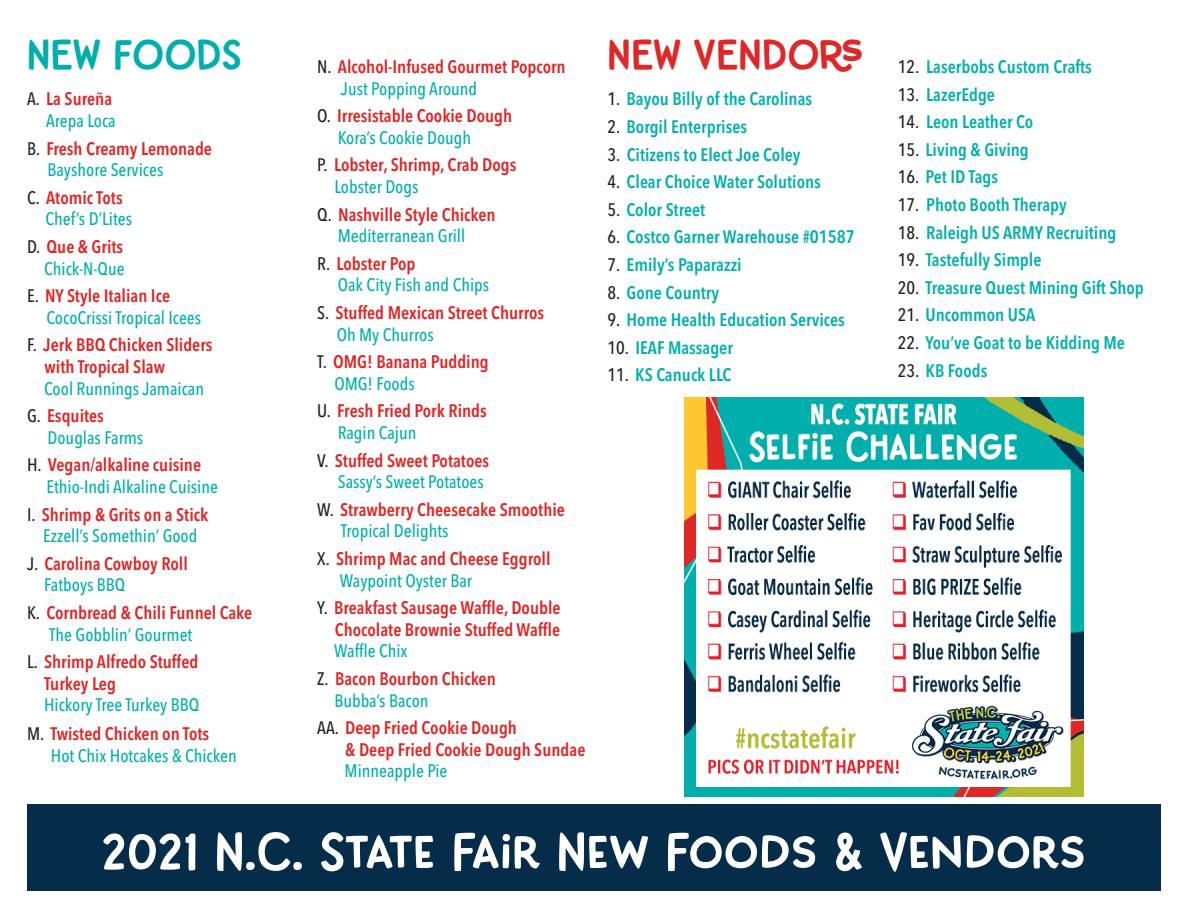
<style>
.page{position:relative;width:1188px;height:918px;background:#fff}
.page>*{position:absolute;margin:0;border:0;box-sizing:border-box;transform-origin:0 0}
.t1{font:54px "Argyle Socks Thick";color:#fff}
.t2{font:42px "Argyle Socks Thick";color:#de2726}
.t3{font:42px "Argyle Socks Thick";color:#00afac}
.t4{font:600 condensed 18px/21.6px "Avenir Next LT Pro";color:#e02525}
.t5{font:500 condensed 18px/21.6px "Avenir Next LT Pro";color:#00b0ad}
.t6{font:600 condensed 18px "Avenir Next LT Pro";color:#00b0ad}
.s1{color:#231f20}
.s2{font-weight:600;color:#e02525}
.s3{font-weight:500;color:#231f20}
.s4{font-weight:500;color:#00b0ad}
</style>
<div class="page">
<div style="left:27px;top:805px;width:1134px;height:86px;background:#052c48"></div>
<img style="left:685px;top:397px;width:399px;height:400px">
<p class="t3" style="left:27px;top:29px;width:216px">NEW FOODS</p>
<p class="t5" style="left:27px;top:88px;width:90px;text-align:right"><span class="s1">A.</span> <span class="s2">La Sureña<br></span>Arepa Loca</p>
<p class="t4" style="left:48px;top:137px;width:166px;text-indent:-21px"><span class="s3">B.</span> Fresh Creamy Lemonade<br><span class="s4">Bayshore Services</span></p>
<p class="t5" style="left:45px;top:187px;width:88px;text-indent:-18px"><span class="s1">C.</span> <span class="s2">Atomic Tots<br></span>Chef’s D’Lites</p>
<p class="t5" style="left:27px;top:236px;width:99px;text-align:right"><span class="s1">D.</span> <span class="s2">Que &amp; Grits<br></span>Chick-N-Que</p>
<p class="t5" style="left:46px;top:285px;width:156px;text-indent:-19px"><span class="s1">E.</span> <span class="s2">NY Style Italian Ice<br></span>CocoCrissi Tropical Icees</p>
<p class="t4" style="left:27px;top:334px;width:187px"><span class="s3">F.</span> Jerk BBQ Chicken Sliders</p>
<p class="t5" style="left:44px;top:356px;width:162px"><span class="s2">with Tropical Slaw<br></span>Cool Runnings Jamaican</p>
<p class="t5" style="left:48px;top:405px;width:97px;text-indent:-21px"><span class="s1">G.</span> <span class="s2">Esquites<br></span>Douglas Farms</p>
<p class="t4" style="left:27px;top:454px;width:176px"><span class="s3">H.</span> Vegan/alkaline cuisine</p>
<p class="t5" style="left:46px;top:476px;width:173px">Ethio-Indi Alkaline Cuisine</p>
<p class="t4" style="left:27px;top:503px;width:183px"><span class="s3">I.</span> Shrimp &amp; Grits on a Stick</p>
<p class="t5" style="left:43px;top:525px;width:156px">Ezzell’s Somethin’ Good</p>
<p class="t4" style="left:27px;top:553px;width:162px"><span class="s3">J.</span> Carolina Cowboy Roll</p>
<p class="t5" style="left:44px;top:574px;width:83px">Fatboys BBQ</p>
<p class="t4" style="left:27px;top:602px;width:227px"><span class="s3">K.</span> Cornbread &amp; Chili Funnel Cake</p>
<p class="t5" style="left:49px;top:623px;width:145px">The Gobblin’ Gourmet</p>
<p class="t4" style="left:27px;top:651px;width:173px"><span class="s3">L.</span> Shrimp Alfredo Stuffed</p>
<p class="t4" style="left:44px;top:673px;width:73px">Turkey Leg</p>
<p class="t5" style="left:27px;top:691px;width:184px;line-height:28.8px;text-align:center">Hickory Tree Turkey BBQ<br><span class="s1">M.</span> <span class="s2">Twisted Chicken on Tots</span></p>
<p class="t5" style="left:51px;top:745px;width:187px">Hot Chix Hotcakes &amp; Chicken</p>
<p class="t4" style="left:317px;top:56px;width:250px"><span class="s3">N.</span> Alcohol-Infused Gourmet Popcorn</p>
<p class="t5" style="left:341px;top:77px;width:138px">Just Popping Around</p>
<p class="t4" style="left:317px;top:105px;width:196px"><span class="s3">O.</span> Irresistable Cookie Dough</p>
<p class="t5" style="left:338px;top:127px;width:135px">Kora’s Cookie Dough</p>
<p class="t4" style="left:317px;top:154px;width:201px"><span class="s3">P.</span> Lobster, Shrimp, Crab Dogs</p>
<p class="t5" style="left:334px;top:176px;width:86px">Lobster Dogs</p>
<p class="t4" style="left:317px;top:203px;width:180px"><span class="s3">Q.</span> Nashville Style Chicken</p>
<p class="t5" style="left:338px;top:225px;width:129px">Mediterranean Grill</p>
<p class="t4" style="left:317px;top:253px;width:100px"><span class="s3">R.</span> Lobster Pop</p>
<p class="t5" style="left:338px;top:274px;width:153px">Oak City Fish and Chips</p>
<p class="t4" style="left:317px;top:302px;width:229px"><span class="s3">S.</span> Stuffed Mexican Street Churros</p>
<p class="t5" style="left:337px;top:323px;width:99px">Oh My Churros</p>
<p class="t4" style="left:317px;top:351px;width:173px"><span class="s3">T.</span> OMG! Banana Pudding</p>
<p class="t5" style="left:334px;top:373px;width:82px">OMG! Foods</p>
<p class="t4" style="left:317px;top:400px;width:171px"><span class="s3">U.</span> Fresh Fried Pork Rinds</p>
<p class="t5" style="left:338px;top:422px;width:80px">Ragin Cajun</p>
<p class="t4" style="left:317px;top:449px;width:174px"><span class="s3">V.</span> Stuffed Sweet Potatoes</p>
<p class="t5" style="left:338px;top:471px;width:148px">Sassy’s Sweet Potatoes</p>
<p class="t4" style="left:317px;top:499px;width:249px"><span class="s3">W.</span> Strawberry Cheesecake Smoothie</p>
<p class="t5" style="left:341px;top:520px;width:109px">Tropical Delights</p>
<p class="t4" style="left:317px;top:548px;width:235px"><span class="s3">X.</span> Shrimp Mac and Cheese Eggroll</p>
<p class="t5" style="left:340px;top:569px;width:134px">Waypoint Oyster Bar</p>
<p class="t4" style="left:317px;top:597px;width:245px;text-align:right"><span class="s3">Y.</span> Breakfast Sausage Waffle, Double<br>Chocolate Brownie Stuffed Waffle</p>
<p class="t4" style="left:317px;top:637px;width:180px;line-height:27.6px;text-indent:17px"><span class="s4">Waffle Chix<br></span><span class="s3">Z.</span> Bacon Bourbon Chicken</p>
<p class="t5" style="left:334px;top:689px;width:96px">Bubba’s Bacon</p>
<p class="t4" style="left:345px;top:717px;width:242px;text-indent:-28px"><span class="s3">AA.</span> Deep Fried Cookie Dough<br>&amp; Deep Fried Cookie Dough Sundae</p>
<p class="t5" style="left:345px;top:760px;width:104px">Minneapple Pie</p>
<p class="t2" style="left:608px;top:29px;width:257px">NEW VENDORS</p>
<p class="t6" style="left:608px;top:88px;width:206px"><span class="s3">1.</span> Bayou Billy of the Carolinas</p>
<p class="t6" style="left:608px;top:116px;width:141px"><span class="s3">2.</span> Borgil Enterprises</p>
<p class="t6" style="left:608px;top:143px;width:195px"><span class="s3">3.</span> Citizens to Elect Joe Coley</p>
<p class="t6" style="left:608px;top:171px;width:215px"><span class="s3">4.</span> Clear Choice Water Solutions</p>
<p class="t6" style="left:608px;top:199px;width:99px"><span class="s3">5.</span> Color Street</p>
<p class="t6" style="left:608px;top:226px;width:249px"><span class="s3">6.</span> Costco Garner Warehouse #01587</p>
<p class="t6" style="left:608px;top:254px;width:136px"><span class="s3">7.</span> Emily’s Paparazzi</p>
<p class="t6" style="left:608px;top:281px;width:113px"><span class="s3">8.</span> Gone Country</p>
<p class="t6" style="left:608px;top:309px;width:239px"><span class="s3">9.</span> Home Health Education Services</p>
<p class="t6" style="left:608px;top:337px;width:127px"><span class="s3">10.</span> IEAF Massager</p>
<p class="t6" style="left:608px;top:364px;width:126px"><span class="s3">11.</span> KS Canuck LLC</p>
<p class="t6" style="left:898px;top:56px;width:196px"><span class="s3">12.</span> Laserbobs Custom Crafts</p>
<p class="t6" style="left:898px;top:83px;width:99px"><span class="s3">13.</span> LazerEdge</p>
<p class="t6" style="left:898px;top:111px;width:137px"><span class="s3">14.</span> Leon Leather Co</p>
<p class="t6" style="left:898px;top:139px;width:133px"><span class="s3">15.</span> Living &amp; Giving</p>
<p class="t6" style="left:898px;top:166px;width:102px"><span class="s3">16.</span> Pet ID Tags</p>
<p class="t6" style="left:898px;top:194px;width:171px"><span class="s3">17.</span> Photo Booth Therapy</p>
<p class="t6" style="left:898px;top:221px;width:220px"><span class="s3">18.</span> Raleigh US ARMY Recruiting</p>
<p class="t6" style="left:898px;top:249px;width:145px"><span class="s3">19.</span> Tastefully Simple</p>
<p class="t6" style="left:898px;top:277px;width:248px"><span class="s3">20.</span> Treasure Quest Mining Gift Shop</p>
<p class="t6" style="left:898px;top:304px;width:139px"><span class="s3">21.</span> Uncommon USA</p>
<p class="t6" style="left:898px;top:332px;width:229px"><span class="s3">22.</span> You’ve Goat to be Kidding Me</p>
<p class="t6" style="left:898px;top:359px;width:91px"><span class="s3">23.</span> KB Foods</p>
<p class="t1" style="left:102px;top:819px;width:986px">2021 N.C. State Fair New Foods &amp; Vendors</p>
</div>
